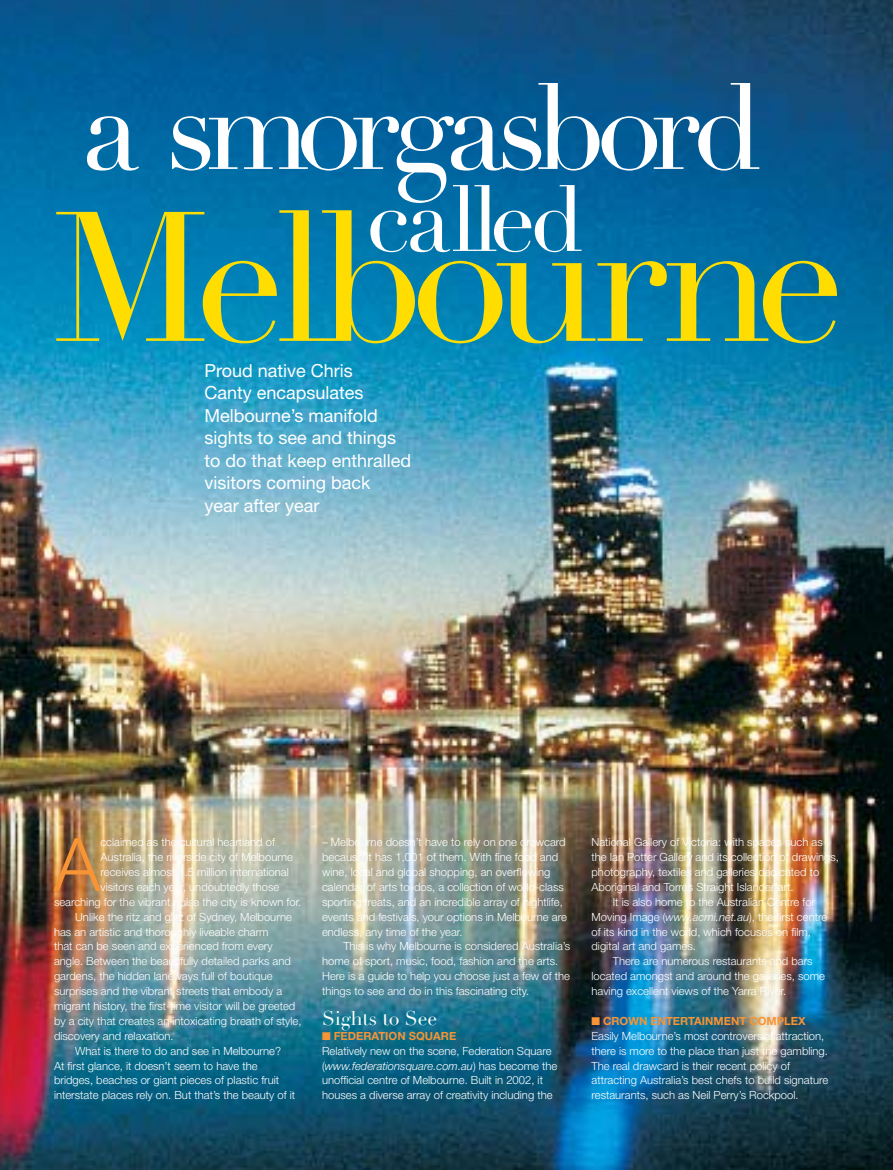
<style>
.page{position:relative;width:893px;height:1170px;background:#fff}
.page>*{position:absolute;margin:0;border:0;box-sizing:border-box;transform-origin:0 0}
.t1{font:181.05px "Didot";letter-spacing:-.07em;color:#fd0}
.t2{font:119.1px "Didot";letter-spacing:-.08em;color:#fff}
.t3{font:91.2px "Didot";letter-spacing:-.06em;color:#fff}
.t4{font:300 73.8px "Helvetica Neue";color:#f79435}
.t5{font:19.5px "Didot";letter-spacing:-.005em;color:#fff}
.t6{font:18px/22.5px "Helvetica Neue";color:#fff}
.t7{font:300 11.25px/14.9px "Helvetica Neue";color:#fff}
.s1{color:#f79435}
.s2{font-weight:700;color:#f79435}
.s3{font-style:italic}
</style>
<div class="page">
<img style="left:0;top:0;width:893px;height:1169px">
<h2 class="t2" style="left:82px;top:56px;width:682px">a smorgasbord</h2>
<h1 class="t1" style="left:52px;top:169px;width:795px">Melbourne</h1>
<h3 class="t3" style="left:366px;top:164px;width:219px">called</h3>
<h3 class="t6" style="left:204px;top:359px;width:208px">Proud native Chris<br>Canty encapsulates<br>Melbourne’s manifold sights to see and things to do that keep enthralled visitors coming back<br>year after year</h3>
<h3 class="t4" style="left:54px;top:819px;width:48px">A</h3>
<p class="t7" style="left:100px;top:834px;width:176px">cclaimed as the cultural heartland of</p>
<p class="t7" style="left:100px;top:849px;width:194px">Australia, the riverside city of Melbourne</p>
<p class="t7" style="left:100px;top:864px;width:190px">receives almost 1.5 million international</p>
<p class="t7" style="left:100px;top:879px;width:180px">visitors each year, undoubtedly those</p>
<p class="t7" style="left:54px;top:894px;width:249px">searching for the vibrant pulse the city is known for.</p>
<p class="t7" style="left:75px;top:908px;width:218px">Unlike the ritz and glitz of Sydney, Melbourne</p>
<p class="t7" style="left:54px;top:923px;width:216px">has an artistic and thoroughly liveable charm</p>
<p class="t7" style="left:54px;top:938px;width:220px">that can be seen and experienced from every</p>
<p class="t7" style="left:54px;top:953px;width:238px">angle. Between the beautifully detailed parks and</p>
<p class="t7" style="left:54px;top:968px;width:220px">gardens, the hidden laneways full of boutique</p>
<p class="t7" style="left:54px;top:983px;width:230px">surprises and the vibrant streets that embody a</p>
<p class="t7" style="left:54px;top:998px;width:243px">migrant history, the first-time visitor will be greeted</p>
<p class="t7" style="left:54px;top:1013px;width:249px">by a city that creates an intoxicating breath of style,</p>
<p class="t7" style="left:54px;top:1028px;width:121px">discovery and relaxation.</p>
<p class="t7" style="left:75px;top:1042px;width:207px">What is there to do and see in Melbourne?</p>
<p class="t7" style="left:54px;top:1057px;width:205px">At first glance, it doesn’t seem to have the</p>
<p class="t7" style="left:54px;top:1072px;width:227px">bridges, beaches or giant pieces of plastic fruit</p>
<p class="t7" style="left:54px;top:1087px;width:243px">interstate places rely on. But that’s the beauty of it</p>
<p class="t7" style="left:322px;top:834px;width:246px">– Melbourne doesn’t have to rely on one drawcard because it has 1,001 of them. With fine food and wine, local and global shopping, an overflowing calendar of arts to-dos, a collection of world-class sporting treats, and an incredible array of nightlife, events and festivals, your options in Melbourne are endless, any time of the year.</p>
<p class="t7" style="left:322px;top:938px;width:250px;text-indent:21px">This is why Melbourne is considered Australia’s home of sport, music, food, fashion and the arts.<br>Here is a guide to help you choose just a few of the things to see and do in this fascinating city.</p>
<h3 class="t5" style="left:322px;top:1006px;width:117px">Sights to See</h3>
<p class="t7" style="left:322px;top:1028px;width:237px"><span class="s1">■</span> <span class="s2">FEDERATION SQUARE<br></span>Relatively new on the scene, Federation Square (<span class="s3">www.federationsquare.com.au</span>) has become the unofficial centre of Melbourne. Built in 2002, it houses a diverse array of creativity including the</p>
<p class="t7" style="left:591px;top:834px;width:233px">National Gallery of Victoria: with spaces such as</p>
<p class="t7" style="left:591px;top:849px;width:249px">the Ian Potter Gallery and its collection of drawings,</p>
<p class="t7" style="left:591px;top:864px;width:229px">photography, textiles and galleries dedicated to</p>
<p class="t7" style="left:591px;top:879px;width:204px">Aboriginal and Torres Straight Islander art.</p>
<p class="t7" style="left:613px;top:894px;width:204px">It is also home to the Australian Centre for</p>
<p class="t7" style="left:591px;top:908px;width:237px">Moving Image (<span class="s3">www.acmi.net.au</span>), the first centre</p>
<p class="t7" style="left:591px;top:923px;width:221px">of its kind in the world, which focuses on film,</p>
<p class="t7" style="left:591px;top:938px;width:106px">digital art and games.</p>
<p class="t7" style="left:613px;top:953px;width:201px">There are numerous restaurants and bars</p>
<p class="t7" style="left:591px;top:968px;width:235px">located amongst and around the galleries, some</p>
<p class="t7" style="left:591px;top:983px;width:196px">having excellent views of the Yarra River.</p>
<p class="t7" style="left:591px;top:1013px;width:238px"><span class="s1">■</span> <span class="s2">CROWN ENTERTAINMENT COMPLEX </span>Easily Melbourne’s most controversial attraction, there is more to the place than just the gambling.<br>The real drawcard is their recent policy of attracting Australia’s best chefs to build signature restaurants, such as Neil Perry’s Rockpool.</p>
</div>
